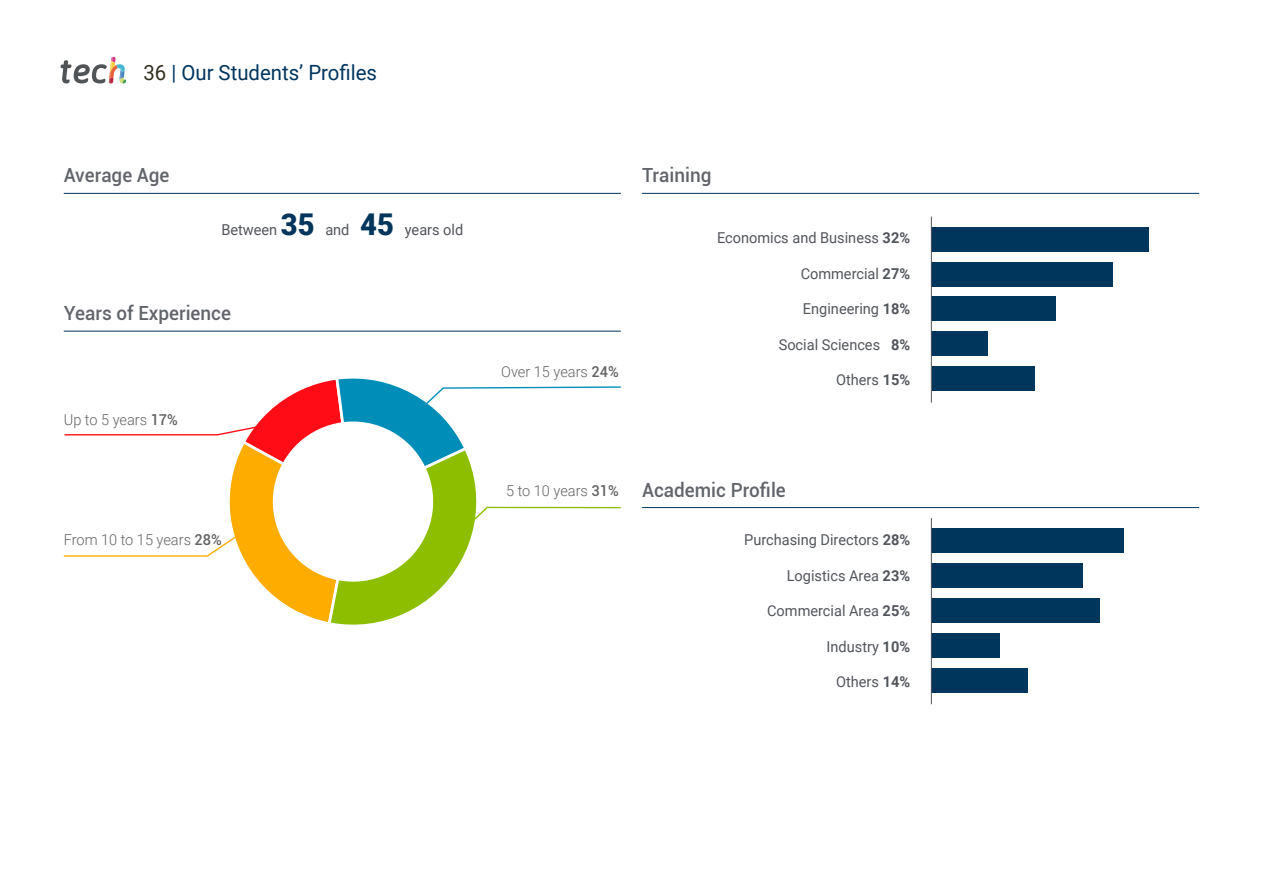
<style>
.page{position:relative;width:1263px;height:893px;background:#fff}
.page>*{position:absolute;margin:0;border:0;box-sizing:border-box;transform-origin:0 0}
.t1{font:21px "Roboto";color:#00355e}
.t2{font:500 19.5px "Roboto";color:#61646a}
.t3{font:15px "Roboto";color:#52555b}
.t4{font:300 15px "Roboto";color:#636363}
.s1{color:#312e20}
.s2{font-weight:900;font-size:30px;color:#00355c}
.s3{font-weight:500}
.s4{font-weight:700}
</style>
<div class="page">
<hr style="left:64px;top:193px;width:557px;height:1px;background:#00355c">
<svg style="left:61px;top:57px;width:65px;height:27px"></svg>
<hr style="left:64px;top:331px;width:557px;height:1px;background:#00355c">
<svg style="left:64px;top:378px;width:557px;height:247px"></svg>
<hr style="left:642px;top:193px;width:557px;height:1px;background:#00355c">
<div style="left:931px;top:227px;width:218px;height:25px;background:#00355c"></div>
<div style="left:931px;top:262px;width:182px;height:24px;background:#00355c"></div>
<div style="left:931px;top:296px;width:125px;height:25px;background:#00355c"></div>
<div style="left:931px;top:331px;width:56px;height:25px;background:#00355c"></div>
<div style="left:932px;top:366px;width:102px;height:25px;background:#00355c"></div>
<hr style="left:931px;top:217px;width:1px;height:186px;background:#52555b">
<div style="left:931px;top:563px;width:152px;height:25px;background:#00355c"></div>
<hr style="left:642px;top:507px;width:557px;height:1px;background:#00355c">
<div style="left:931px;top:528px;width:192px;height:25px;background:#00355c"></div>
<div style="left:931px;top:598px;width:169px;height:25px;background:#00355c"></div>
<div style="left:931px;top:633px;width:69px;height:25px;background:#00355c"></div>
<div style="left:931px;top:668px;width:96px;height:24px;background:#00355c"></div>
<hr style="left:931px;top:518px;width:1px;height:186px;background:#52555b">
<h1 class="t1" style="left:144px;top:57px;width:235px"><span class="s1">36</span> | Our Students’ Profiles</h1>
<h2 class="t2" style="left:64px;top:161px;width:107px">Average Age</h2>
<p class="t3" style="left:221px;top:219px;width:243px">Between <span class="s2">35</span> and <span class="s2">45</span> years old</p>
<h2 class="t2" style="left:64px;top:300px;width:169px">Years of Experience</h2>
<p class="t4" style="left:64px;top:409px;width:116px">Up to 5 years <span class="s3">17%</span></p>
<p class="t4" style="left:64px;top:529px;width:159px">From 10 to 15 years <span class="s3">28%</span></p>
<p class="t4" style="left:501px;top:361px;width:119px">Over 15 years <span class="s3">24%</span></p>
<h2 class="t2" style="left:642px;top:161px;width:71px">Training</h2>
<p class="t3" style="left:717px;top:228px;width:195px">Economics and Business <span class="s4">32%</span></p>
<p class="t3" style="left:801px;top:263px;width:111px">Commercial <span class="s4">27%</span></p>
<p class="t3" style="left:803px;top:299px;width:109px">Engineering <span class="s4">18%</span></p>
<p class="t3" style="left:779px;top:334px;width:133px">Social Sciences <span class="s4">8%</span></p>
<p class="t3" style="left:836px;top:370px;width:75px">Others <span class="s4">15%</span></p>
<p class="t4" style="left:506px;top:480px;width:114px">5 to 10 years <span class="s3">31%</span></p>
<h2 class="t2" style="left:642px;top:476px;width:145px">Academic Profile</h2>
<p class="t3" style="left:744px;top:529px;width:167px">Purchasing Directors <span class="s4">28%</span></p>
<p class="t3" style="left:787px;top:565px;width:125px">Logistics Area <span class="s4">23%</span></p>
<p class="t3" style="left:767px;top:600px;width:144px">Commercial Area <span class="s4">25%</span></p>
<p class="t3" style="left:827px;top:636px;width:85px">Industry <span class="s4">10%</span></p>
<p class="t3" style="left:836px;top:671px;width:75px">Others <span class="s4">14%</span></p>
</div>
